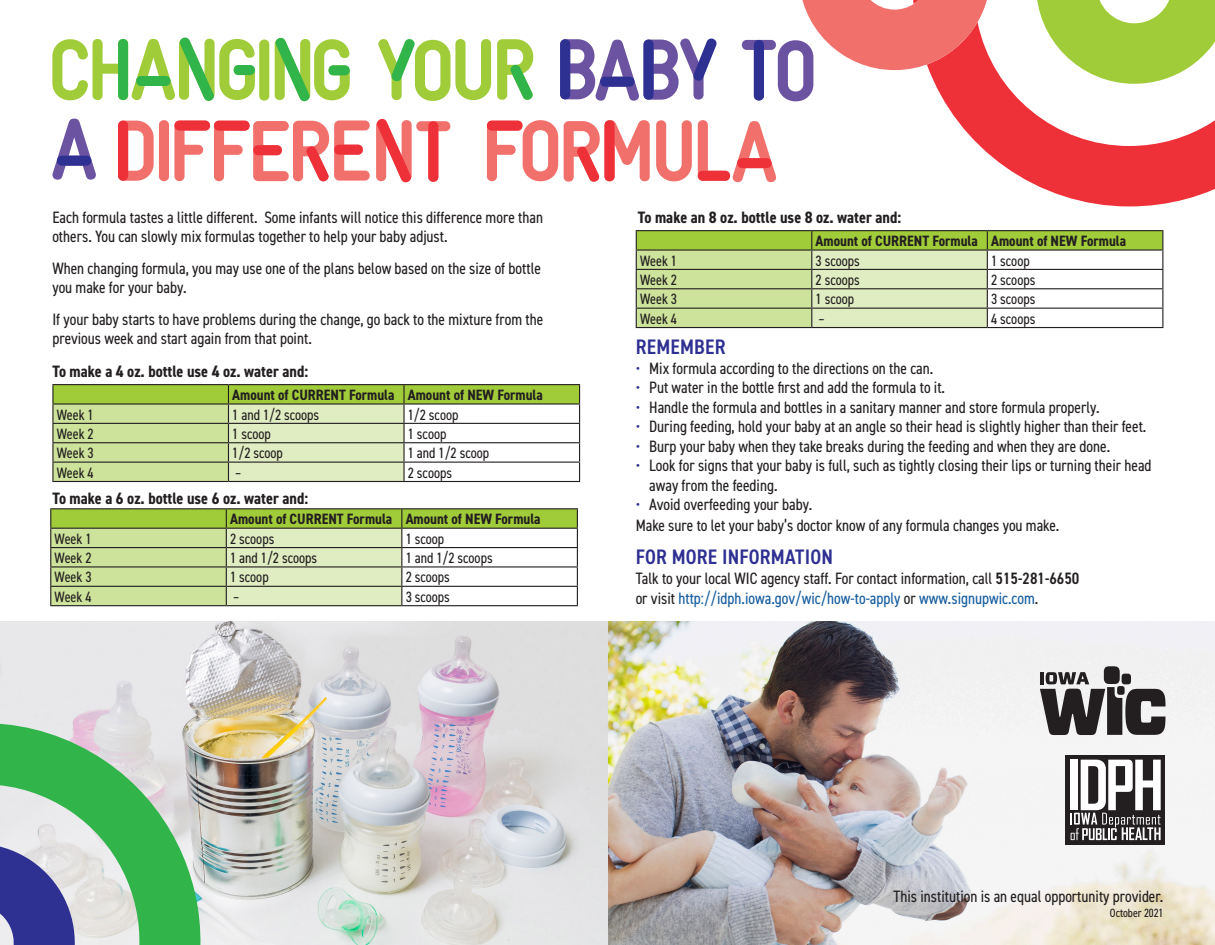
<style>
.page{position:relative;width:1215px;height:945px;background:#fff}
.page>*{position:absolute;margin:0;border:0;box-sizing:border-box;transform-origin:0 0}
.Headlines{font:600 condensed 21px "DIN2014";letter-spacing:.01em;color:#2e3092}
.Subheads{font:600 condensed 21px "DIN2014";letter-spacing:.01em;color:#2e3092}
.Bold_body_copy{font:condensed 16.5px/19.5px "DIN2014";color:#231f20}
.Headlines-2{font:condensed 16.5px/19.8px "DIN2014";color:#231f20}
.Bold_body_copy-2{font:700 condensed 16.5px "DIN2014";color:#231f20}
.t1{font:condensed 15px "DIN2014";color:#231f20}
.t2{font:700 condensed 15px "DIN2014";color:#231f20}
.t3{font:condensed 12px "DIN2014";color:#231f20}
.s1{color:#2e3092}
.s2{font-weight:600}
.s3{color:#175d9e}
</style>
<div class="page">
<img style="left:0;top:621px;width:1214px;height:324px">
<svg style="left:944px;top:59px;width:271px;height:147px"></svg>
<svg style="left:1036px;top:0;width:179px;height:84px"></svg>
<div style="left:1066px;top:755px;width:99px;height:90px;background:#231f20"></div>
<svg style="left:1070px;top:760px;width:91px;height:80px"></svg>
<div style="left:1104px;top:666px;width:16px;height:18px;background:#231f20;border-radius:6px"></div>
<svg style="left:1040px;top:672px;width:126px;height:63px"></svg>
<svg style="left:0;top:710px;width:202px;height:235px;background:#93cb9e"></svg>
<svg style="left:0;top:838px;width:76px;height:107px;background:#7071b0"></svg>
<div style="left:259px;top:40px;width:10px;height:61px;background:#a1cc3a;border-radius:5px"></div>
<svg style="left:52px;top:37px;width:203px;height:64px"></svg>
<svg style="left:497px;top:39px;width:36px;height:61px"></svg>
<svg style="left:378px;top:39px;width:113px;height:62px"></svg>
<svg style="left:275px;top:37px;width:75px;height:65px"></svg>
<svg style="left:560px;top:0;width:430px;height:101px"></svg>
<div style="left:644px;top:40px;width:10px;height:60px;background:#2e3092;border-radius:5px"></div>
<svg style="left:52px;top:119px;width:44px;height:61px"></svg>
<div style="left:57px;top:156px;width:34px;height:10px;background:#2e3092;border-radius:5px"></div>
<div style="left:159px;top:120px;width:10px;height:61px;background:#f2706c;border-radius:5px"></div>
<svg style="left:656px;top:120px;width:36px;height:61px"></svg>
<svg style="left:698px;top:120px;width:78px;height:62px"></svg>
<div style="left:698px;top:171px;width:32px;height:10px;background:#ee3038;border-radius:5px"></div>
<svg style="left:376px;top:118px;width:74px;height:65px"></svg>
<svg style="left:118px;top:121px;width:36px;height:60px"></svg>
<div style="left:118px;top:121px;width:10px;height:60px;background:#ee3038;border-radius:5px"></div>
<svg style="left:174px;top:120px;width:196px;height:61px"></svg>
<div style="left:334px;top:145px;width:29px;height:10px;background:#ee3038;border-radius:5px"></div>
<svg style="left:487px;top:120px;width:71px;height:61px"></svg>
<div style="left:487px;top:121px;width:36px;height:10px;background:#ee3038;border-radius:5px"></div>
<svg style="left:564px;top:120px;width:86px;height:62px"></svg>
<hr style="left:52px;top:384px;width:176px;height:1px;background:#231f20">
<hr style="left:228px;top:384px;width:176px;height:1px;background:#231f20">
<hr style="left:404px;top:384px;width:176px;height:1px;background:#231f20">
<svg style="left:52px;top:385px;width:528px;height:96px"></svg>
<hr style="left:52px;top:481px;width:176px;height:1px;background:#231f20">
<hr style="left:228px;top:481px;width:176px;height:1px;background:#231f20">
<hr style="left:404px;top:481px;width:176px;height:1px;background:#231f20">
<hr style="left:50px;top:508px;width:176px;height:1px;background:#231f20">
<hr style="left:226px;top:508px;width:176px;height:1px;background:#231f20">
<hr style="left:402px;top:508px;width:176px;height:1px;background:#231f20">
<svg style="left:50px;top:509px;width:528px;height:96px"></svg>
<hr style="left:50px;top:605px;width:176px;height:1px;background:#231f20">
<hr style="left:226px;top:605px;width:176px;height:1px;background:#231f20">
<hr style="left:402px;top:605px;width:176px;height:1px;background:#231f20">
<hr style="left:636px;top:230px;width:176px;height:1px;background:#231f20">
<hr style="left:812px;top:230px;width:175px;height:1px;background:#231f20">
<hr style="left:987px;top:230px;width:176px;height:1px;background:#231f20">
<svg style="left:636px;top:231px;width:527px;height:96px"></svg>
<hr style="left:636px;top:327px;width:176px;height:1px;background:#231f20">
<hr style="left:812px;top:327px;width:175px;height:1px;background:#231f20">
<hr style="left:987px;top:327px;width:176px;height:1px;background:#231f20">
<p class="Bold_body_copy" style="left:52px;top:207px;width:492px">Each formula tastes a little different. Some infants will notice this difference more than others. You can slowly mix formulas together to help your baby adjust.</p>
<p class="Bold_body_copy" style="left:52px;top:258px;width:490px">When changing formula, you may use one of the plans below based on the size of bottle you make for your baby.</p>
<p class="Bold_body_copy" style="left:52px;top:309px;width:492px">If your baby starts to have problems during the change, go back to the mixture from the previous week and start again from that point.</p>
<p class="Bold_body_copy-2" style="left:52px;top:361px;width:257px">To make a 4 oz. bottle use 4 oz. water and:</p>
<p class="t2" style="left:232px;top:385px;width:164px">Amount of CURRENT Formula</p>
<p class="t2" style="left:408px;top:385px;width:136px">Amount of NEW Formula</p>
<p class="t1" style="left:57px;top:404px;width:38px">Week 1</p>
<p class="t1" style="left:232px;top:404px;width:88px">1 and 1/2 scoops</p>
<p class="t1" style="left:408px;top:404px;width:52px">1/2 scoop</p>
<p class="t1" style="left:57px;top:424px;width:38px">Week 2</p>
<p class="t1" style="left:232px;top:424px;width:40px">1 scoop</p>
<p class="t1" style="left:408px;top:424px;width:40px">1 scoop</p>
<p class="t1" style="left:57px;top:443px;width:38px">Week 3</p>
<p class="t1" style="left:232px;top:443px;width:52px">1/2 scoop</p>
<p class="t1" style="left:408px;top:443px;width:83px">1 and 1/2 scoop</p>
<p class="t1" style="left:57px;top:462px;width:38px">Week 4</p>
<p class="t1" style="left:235px;top:462px;width:8px">–</p>
<p class="t1" style="left:408px;top:462px;width:46px">2 scoops</p>
<p class="Bold_body_copy-2" style="left:52px;top:487px;width:257px">To make a 6 oz. bottle use 6 oz. water and:</p>
<p class="t2" style="left:230px;top:509px;width:164px">Amount of CURRENT Formula</p>
<p class="t2" style="left:406px;top:509px;width:136px">Amount of NEW Formula</p>
<p class="t1" style="left:55px;top:529px;width:38px">Week 1</p>
<p class="t1" style="left:230px;top:529px;width:46px">2 scoops</p>
<p class="t1" style="left:406px;top:529px;width:40px">1 scoop</p>
<p class="t1" style="left:55px;top:548px;width:38px">Week 2</p>
<p class="t1" style="left:230px;top:548px;width:88px">1 and 1/2 scoops</p>
<p class="t1" style="left:406px;top:548px;width:88px">1 and 1/2 scoops</p>
<p class="t1" style="left:55px;top:567px;width:38px">Week 3</p>
<p class="t1" style="left:230px;top:567px;width:40px">1 scoop</p>
<p class="t1" style="left:406px;top:567px;width:46px">2 scoops</p>
<p class="t1" style="left:55px;top:587px;width:38px">Week 4</p>
<p class="t1" style="left:233px;top:587px;width:8px">–</p>
<p class="t1" style="left:406px;top:587px;width:46px">3 scoops</p>
<p class="Bold_body_copy-2" style="left:638px;top:206px;width:265px">To make an 8 oz. bottle use 8 oz. water and:</p>
<p class="t2" style="left:816px;top:231px;width:164px">Amount of CURRENT Formula</p>
<p class="t2" style="left:991px;top:231px;width:136px">Amount of NEW Formula</p>
<p class="t1" style="left:640px;top:250px;width:38px">Week 1</p>
<p class="t1" style="left:816px;top:250px;width:46px">3 scoops</p>
<p class="t1" style="left:991px;top:250px;width:40px">1 scoop</p>
<p class="t1" style="left:640px;top:270px;width:38px">Week 2</p>
<p class="t1" style="left:816px;top:270px;width:46px">2 scoops</p>
<p class="t1" style="left:991px;top:270px;width:46px">2 scoops</p>
<p class="t1" style="left:640px;top:289px;width:38px">Week 3</p>
<p class="t1" style="left:816px;top:289px;width:40px">1 scoop</p>
<p class="t1" style="left:991px;top:289px;width:46px">3 scoops</p>
<p class="t1" style="left:640px;top:309px;width:38px">Week 4</p>
<p class="t1" style="left:819px;top:309px;width:8px">–</p>
<p class="t1" style="left:991px;top:309px;width:46px">4 scoops</p>
<p class="Subheads" style="left:636px;top:333px;width:91px">REMEMBER</p>
<p class="Bold_body_copy" style="left:636px;top:358px;width:299px"><span class="s1">•</span> Mix formula according to the directions on the can.</p>
<p class="Bold_body_copy" style="left:636px;top:377px;width:311px"><span class="s1">•</span> Put water in the bottle first and add the formula to it.</p>
<p class="Bold_body_copy" style="left:636px;top:397px;width:466px"><span class="s1">•</span> Handle the formula and bottles in a sanitary manner and store formula properly.</p>
<p class="Bold_body_copy" style="left:636px;top:416px;width:512px"><span class="s1">•</span> During feeding, hold your baby at an angle so their head is slightly higher than their feet.</p>
<p class="Bold_body_copy" style="left:636px;top:436px;width:476px"><span class="s1">•</span> Burp your baby when they take breaks during the feeding and when they are done.</p>
<p class="Bold_body_copy" style="left:649px;top:455px;width:504px;text-indent:-13px"><span class="s1">•</span> Look for signs that your baby is full, such as tightly closing their lips or turning their head away from the feeding.</p>
<p class="Bold_body_copy" style="left:636px;top:494px;width:425px;line-height:21px"><span class="s1">•</span> Avoid overfeeding your baby.<br>Make sure to let your baby’s doctor know of any formula changes you make.</p>
<p class="Headlines" style="left:636px;top:543px;width:199px">FOR MORE INFORMATION</p>
<p class="Headlines-2" style="left:636px;top:568px;width:445px">Talk to your local WIC agency staff. For contact information, call <span class="s2">515-281-6650 </span>or visit <span class="s3">http://idph.iowa.gov/wic/how-to-apply</span> or <span class="s3">www.signupwic.com</span>.</p>
<p class="Bold_body_copy" style="left:894px;top:886px;width:271px">This institution is an equal opportunity provider.</p>
<p class="t3" style="left:1110px;top:905px;width:55px">October 2021</p>
</div>
